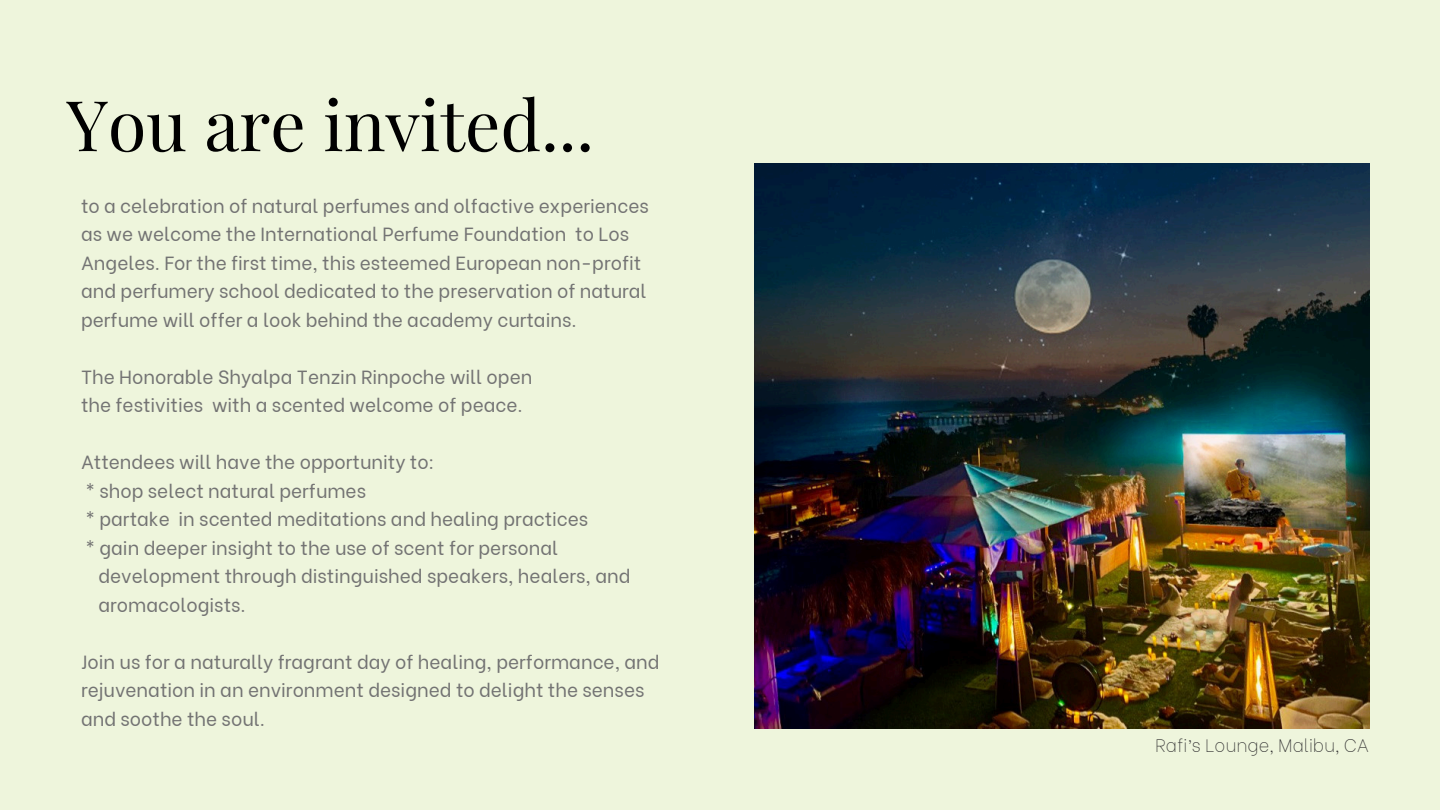
<style>
.page{position:relative;width:1440px;height:810px;background:#eef5dc}
.page>*{position:absolute;margin:0;border:0;box-sizing:border-box;transform-origin:0 0}
.t1{font:70px "Playfair Display";color:#000}
.t2{font:19px/28.5px "Be Vietnam";color:#737373}
.t3{font:100 18px "Be Vietnam";color:#333}
</style>
<div class="page">
<img style="left:755px;top:163px;width:614px;height:566px">
<p class="t1" style="left:67px;top:76px;width:529px">You are invited...</p>
<p class="t2" style="left:81px;top:190px;width:570px">to a celebration of natural perfumes and olfactive experiences as we welcome the International Perfume Foundation to Los Angeles. For the first time, this esteemed European non-profit and perfumery school dedicated to the preservation of natural perfume will offer a look behind the academy curtains.</p>
<p class="t2" style="left:81px;top:361px;width:453px">The Honorable Shyalpa Tenzin Rinpoche will open</p>
<p class="t2" style="left:81px;top:389px;width:443px">the festivities with a scented welcome of peace.</p>
<p class="t2" style="left:81px;top:446px;width:355px">Attendees will have the opportunity to:</p>
<p class="t2" style="left:85px;top:475px;width:282px">* shop select natural perfumes</p>
<p class="t2" style="left:85px;top:503px;width:505px">* partake in scented meditations and healing practices</p>
<p class="t2" style="left:85px;top:532px;width:474px">* gain deeper insight to the use of scent for personal</p>
<p class="t2" style="left:98px;top:560px;width:534px">development through distinguished speakers, healers, and</p>
<p class="t2" style="left:98px;top:589px;width:149px">aromacologists.</p>
<p class="t2" style="left:81px;top:646px;width:580px">Join us for a naturally fragrant day of healing, performance, and rejuvenation in an environment designed to delight the senses and soothe the soul.</p>
<p class="t3" style="left:1155px;top:731px;width:216px">Rafi’s Lounge, Malibu, CA</p>
</div>
